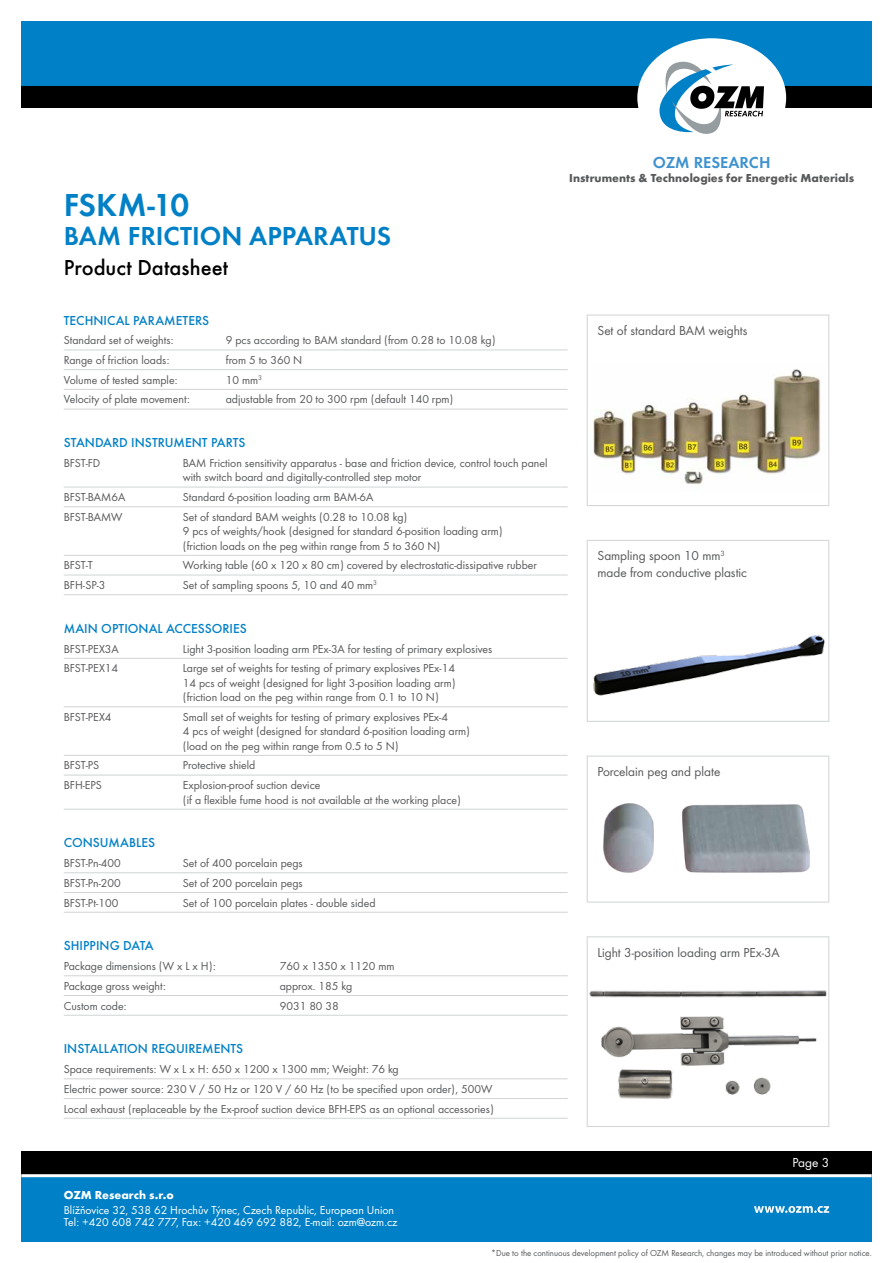
<style>
.page{position:relative;width:893px;height:1263px;background:#fff}
.page>*{position:absolute;margin:0;border:0;box-sizing:border-box;transform-origin:0 0}
.t1{font:33px "Futura Dem";color:#0080c6}
.t2{font:27px "Futura Dem";color:#0080c6}
.t3{font:500 22.5px "Futura";color:#000}
.t4{font:16.5px "Futura Dem";color:#3e92cf}
.t5{font:13.5px/16.2px "Futura Boo";color:#58595b}
.t6{font:500 13.5px "Futura";color:#0080c6}
.t7{font:13.5px "Futura Boo";color:#fff}
.t8{font:12px/14.4px "Futura Boo";color:#58595b}
.t9{font:12px/12px "Futura Boo";color:#fff}
.t10{font:700 12px "Futura";color:#58595b}
.t11{font:700 12px "Futura";color:#fff}
.t12{font:9px "Futura Boo";color:#58595b}
</style>
<div class="page">
<div style="left:21px;top:1177px;width:851px;height:65px;background:#0080c6"></div>
<div style="left:21px;top:1152px;width:851px;height:25px;background:#000"></div>
<hr style="left:21px;top:1174px;width:851px;height:3px;background:#fff">
<svg style="left:754px;top:1206px;width:75px;height:7px"></svg>
<div style="left:21px;top:21px;width:851px;height:87px;background:#0080c6"></div>
<div style="left:21px;top:86px;width:851px;height:22px;background:#000"></div>
<div style="left:637px;top:38px;width:149px;height:119px;background:#fff;border-radius:50%"></div>
<svg style="left:659px;top:61px;width:105px;height:73px"></svg>
<div style="left:587px;top:936px;width:242px;height:191px;border:1px solid #d1d3d4"></div>
<div style="left:587px;top:756px;width:242px;height:146px;border:1px solid #d1d3d4"></div>
<hr style="left:64px;top:975px;width:504px;height:1px;background:#d1d3d4">
<hr style="left:64px;top:995px;width:504px;height:1px;background:#d1d3d4">
<hr style="left:64px;top:1015px;width:504px;height:1px;background:#d1d3d4">
<hr style="left:64px;top:1078px;width:504px;height:1px;background:#d1d3d4">
<hr style="left:64px;top:1098px;width:504px;height:1px;background:#d1d3d4">
<hr style="left:64px;top:1118px;width:504px;height:1px;background:#d1d3d4">
<hr style="left:64px;top:350px;width:504px;height:1px;background:#d1d3d4">
<hr style="left:64px;top:369px;width:504px;height:1px;background:#d1d3d4">
<hr style="left:64px;top:389px;width:504px;height:1px;background:#d1d3d4">
<hr style="left:64px;top:409px;width:504px;height:1px;background:#d1d3d4">
<hr style="left:64px;top:487px;width:504px;height:1px;background:#d1d3d4">
<hr style="left:64px;top:506px;width:504px;height:1px;background:#d1d3d4">
<hr style="left:64px;top:555px;width:504px;height:1px;background:#d1d3d4">
<hr style="left:64px;top:575px;width:504px;height:1px;background:#d1d3d4">
<hr style="left:64px;top:594px;width:504px;height:1px;background:#d1d3d4">
<hr style="left:64px;top:658px;width:504px;height:1px;background:#d1d3d4">
<hr style="left:64px;top:706px;width:504px;height:1px;background:#d1d3d4">
<hr style="left:64px;top:755px;width:504px;height:1px;background:#d1d3d4">
<hr style="left:64px;top:775px;width:504px;height:1px;background:#d1d3d4">
<hr style="left:64px;top:809px;width:504px;height:1px;background:#d1d3d4">
<hr style="left:64px;top:872px;width:504px;height:1px;background:#d1d3d4">
<hr style="left:64px;top:892px;width:504px;height:1px;background:#d1d3d4">
<hr style="left:64px;top:912px;width:504px;height:1px;background:#d1d3d4">
<div style="left:587px;top:315px;width:242px;height:191px;border:1px solid #d1d3d4"></div>
<div style="left:587px;top:540px;width:242px;height:182px;border:1px solid #d1d3d4"></div>
<img style="left:603px;top:803px;width:207px;height:70px">
<img style="left:593px;top:635px;width:232px;height:61px">
<img style="left:593px;top:369px;width:228px;height:116px">
<img style="left:587px;top:980px;width:242px;height:121px">
<h1 class="t1" style="left:64px;top:185px;width:127px">FSKM-10</h1>
<h2 class="t2" style="left:64px;top:219px;width:249px">BAM FRICTION APPARAT</h2>
<h2 class="t2" style="left:359px;top:219px;width:32px">US</h2>
<h3 class="t3" style="left:64px;top:254px;width:166px">PRODUCT DATASHEET</h3>
<p class="t6" style="left:64px;top:312px;width:147px">TECHNICAL PARAMETERS</p>
<p class="t8" style="left:64px;top:333px;width:111px">Standard set of weights:</p>
<p class="t8" style="left:226px;top:333px;width:271px">9 pcs according to BAM standard (from 0.28 to 10.08 kg)</p>
<p class="t8" style="left:64px;top:353px;width:107px">Range of friction loads:</p>
<p class="t8" style="left:226px;top:353px;width:78px">from 5 to 360 N</p>
<p class="t8" style="left:64px;top:372px;width:115px">Volume of tested sample:</p>
<p class="t8" style="left:226px;top:372px;width:38px">10 mm<sup>3</sup></p>
<p class="t8" style="left:64px;top:392px;width:128px">Velocity of plate movement:</p>
<p class="t8" style="left:226px;top:392px;width:229px">adjustable from 20 to 300 rpm (default 140 rpm)</p>
<p class="t6" style="left:64px;top:435px;width:183px">STANDARD I NSTRUMENT PARTS</p>
<p class="t8" style="left:64px;top:456px;width:38px">BFST-FD</p>
<p class="t8" style="left:183px;top:456px;width:366px">BAM Friction sensitivity apparatus - base and friction device, control touch panel with switch board and digitally-controlled step motor</p>
<p class="t8" style="left:64px;top:490px;width:63px">BFST-BAM6A</p>
<p class="t8" style="left:183px;top:490px;width:192px">Standard 6-position loading arm BAM-6A</p>
<p class="t8" style="left:64px;top:509px;width:60px">BFST-BAMW</p>
<p class="t8" style="left:183px;top:509px;width:321px">Set of standard BAM weights (0.28 to 10.08 kg)<br>9 pcs of weights/hook (designed for standard 6-position loading arm) (friction loads on the peg within range from 5 to 360 N)</p>
<p class="t8" style="left:64px;top:558px;width:31px">BFST-T</p>
<p class="t8" style="left:183px;top:558px;width:356px">Working table (60 x 120 x 80 cm) covered by electrostatic-dissipative rubber</p>
<p class="t8" style="left:64px;top:578px;width:43px">BFH-SP-3</p>
<p class="t8" style="left:183px;top:578px;width:196px">Set of sampling spoons 5, 10 and 40 mm<sup>3</sup></p>
<p class="t6" style="left:64px;top:620px;width:184px">MAIN OPTI ONAL ACCESSORI ES</p>
<p class="t8" style="left:64px;top:641px;width:57px">BFST-PEX3A</p>
<p class="t8" style="left:183px;top:641px;width:311px">Light 3-position loading arm PEx-3A for testing of primary explosives</p>
<p class="t8" style="left:64px;top:661px;width:56px">BFST-PEX14</p>
<p class="t8" style="left:183px;top:661px;width:274px;text-align:justify">Large set of weights for testing of primary explosives PEx-14<br>14 pcs of weight (designed for light 3-position loading arm) (friction load on the peg within range from 0.1 to 10 N)</p>
<p class="t8" style="left:64px;top:710px;width:49px">BFST-PEX4</p>
<p class="t8" style="left:183px;top:710px;width:289px">Small set of weights for testing of primary explosives PEx-4<br>4 pcs of weight (designed for standard 6-position loading arm) (load on the peg within range from 0.5 to 5 N)</p>
<p class="t8" style="left:64px;top:758px;width:37px">BFST-PS</p>
<p class="t8" style="left:183px;top:758px;width:74px">Protective shield</p>
<p class="t8" style="left:64px;top:778px;width:40px">BFH-EPS</p>
<p class="t8" style="left:183px;top:778px;width:280px">Explosion-proof suction device<br>(if a flexible fume hood is not available at the working place)</p>
<p class="t6" style="left:64px;top:835px;width:93px">CONSUMABLES</p>
<p class="t8" style="left:64px;top:856px;width:59px">BFST-Pn-400</p>
<p class="t8" style="left:183px;top:856px;width:121px">Set of 400 porcelain pegs</p>
<p class="t8" style="left:64px;top:875px;width:59px">BFST-Pn-200</p>
<p class="t8" style="left:183px;top:875px;width:121px">Set of 200 porcelain pegs</p>
<p class="t8" style="left:64px;top:895px;width:56px">BFST-Pt-100</p>
<p class="t8" style="left:183px;top:895px;width:194px">Set of 100 porcelain plates - double sided</p>
<p class="t6" style="left:64px;top:938px;width:90px">SHIPPI NG DATA</p>
<p class="t8" style="left:64px;top:959px;width:153px">Package dimensions (W x L x H):</p>
<p class="t8" style="left:280px;top:959px;width:116px">760 x 1350 x 1120 mm</p>
<p class="t8" style="left:64px;top:978px;width:104px">Package gross weight:</p>
<p class="t8" style="left:280px;top:978px;width:74px">approx. 185 kg</p>
<p class="t8" style="left:64px;top:998px;width:64px">Custom code:</p>
<p class="t8" style="left:280px;top:998px;width:61px">9031 80 38</p>
<p class="t6" style="left:64px;top:1041px;width:181px">I NSTALLATION REQUI REMENTS</p>
<p class="t8" style="left:64px;top:1059px;width:432px;line-height:19.6px">Space requirements: W x L x H: 650 x 1200 x 1300 mm; Weight: 76 kg<br>Electric power source: 230 V / 50 Hz or 120 V / 60 Hz (to be specified upon order), 500W<br>Local exhaust (replaceable by the Ex-proof suction device BFH-EPS as an optional accessories)</p>
<p class="t11" style="left:64px;top:1187px;width:112px">OZM Research s.r.o</p>
<p class="t9" style="left:64px;top:1204px;width:335px">Blížňovice 32, 538 62 Hrochův Týnec, Czech Republic, European Union<br>Tel: +420 608 742 777, Fax: +420 469 692 882, E-mail: ozm@ozm.cz</p>
<h3 class="t4" style="left:653px;top:152px;width:119px">OZM RESEARCH</h3>
<p class="t10" style="left:569px;top:170px;width:286px">Instruments &amp; Technologies for Energetic Materials</p>
<p class="t5" style="left:597px;top:322px;width:152px">Set of standard BAM weights</p>
<p class="t5" style="left:597px;top:548px;width:151px">Sampling spoon 10 mm<sup>3 </sup>made from conductive plastic</p>
<p class="t5" style="left:597px;top:763px;width:124px">Porcelain peg and plate</p>
<p class="t5" style="left:597px;top:944px;width:184px">Light 3-position loading arm PEx-3A</p>
<p class="t7" style="left:792px;top:1155px;width:38px">Page 3</p>
<p class="t12" style="left:491px;top:1247px;width:382px">*Due to the continuous development policy of OZM Research, changes may be introduced without prior notice.</p>
</div>
